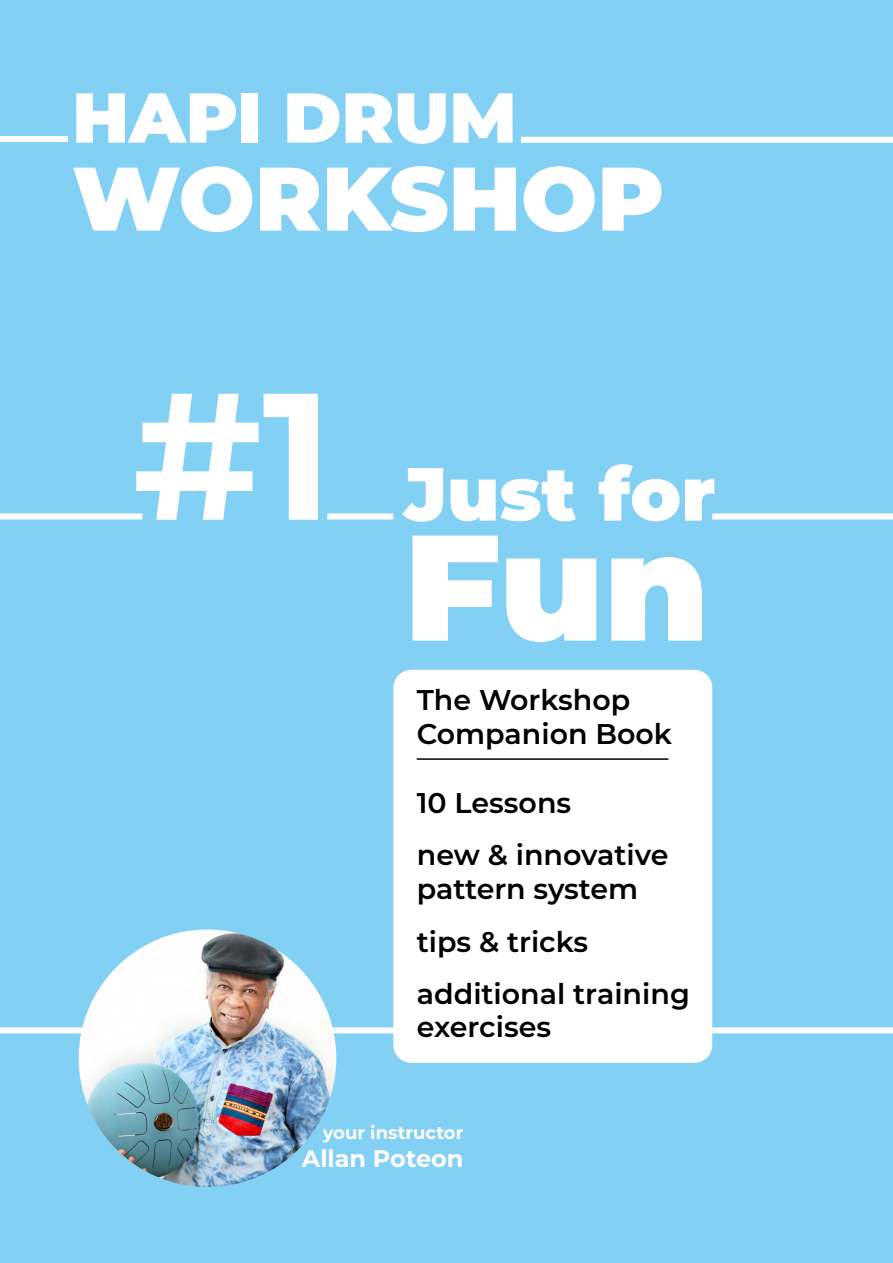
<style>
.page{position:relative;width:893px;height:1263px;background:#83d0f5}
.page>*{position:absolute;margin:0;border:0;box-sizing:border-box;transform-origin:0 0}
.t1{font:700 180px "Montserrat";color:#fff}
.t2{font:900 150px "Montserrat";color:#fff}
.t3{font:900 90px "Montserrat";color:#fff}
.t4{font:900 75px "Montserrat";color:#fff}
.t5{font:900 70.5px "Montserrat";color:#fff}
.t6{font:600 28.5px/52.5px "Montserrat";color:#000}
.t7{font:700 24px "Montserrat";color:#fff}
.t8{font:700 18px "Montserrat";color:#fff}
</style>
<div class="page">
<div style="left:521px;top:137px;width:372px;height:6px;background:#fff"></div>
<div style="left:0;top:136px;width:68px;height:6px;background:#fff"></div>
<div style="left:0;top:513px;width:142px;height:6px;background:#fff"></div>
<div style="left:0;top:1027px;width:404px;height:6px;background:#fff"></div>
<div style="left:327px;top:513px;width:66px;height:6px;background:#fff"></div>
<div style="left:712px;top:513px;width:181px;height:6px;background:#fff"></div>
<div style="left:712px;top:1027px;width:181px;height:6px;background:#fff"></div>
<div style="left:393px;top:670px;width:319px;height:393px;background:#fff;border-radius:18px"></div>
<img style="left:79px;top:929px;width:257px;height:258px;border-radius:129px">
<hr style="left:417px;top:758px;width:251px;height:2px;background:#000">
<h3 class="t5" style="left:72px;top:65px;width:446px">HAPI DRUM</h3>
<h3 class="t3" style="left:72px;top:131px;width:593px">WORKSHOP</h3>
<h1 class="t1" style="left:133px;top:326px;width:202px">#1</h1>
<h3 class="t4" style="left:404px;top:438px;width:313px">Just for</h3>
<h2 class="t2" style="left:404px;top:475px;width:307px">Fun</h2>
<p class="t6" style="left:417px;top:682px;width:257px;line-height:34.2px">The Workshop<br>Companion Book</p>
<p class="t6" style="left:417px;top:775px;width:253px">10 Lessons<br>new &amp; innovative</p>
<p class="t6" style="left:417px;top:862px;width:275px">pattern system tips &amp; tricks additional training</p>
<p class="t6" style="left:417px;top:1000px;width:136px">exercises</p>
<p class="t8" style="left:323px;top:1119px;width:142px">your instructor</p>
<p class="t7" style="left:302px;top:1141px;width:163px">Allan Poteon</p>
</div>
